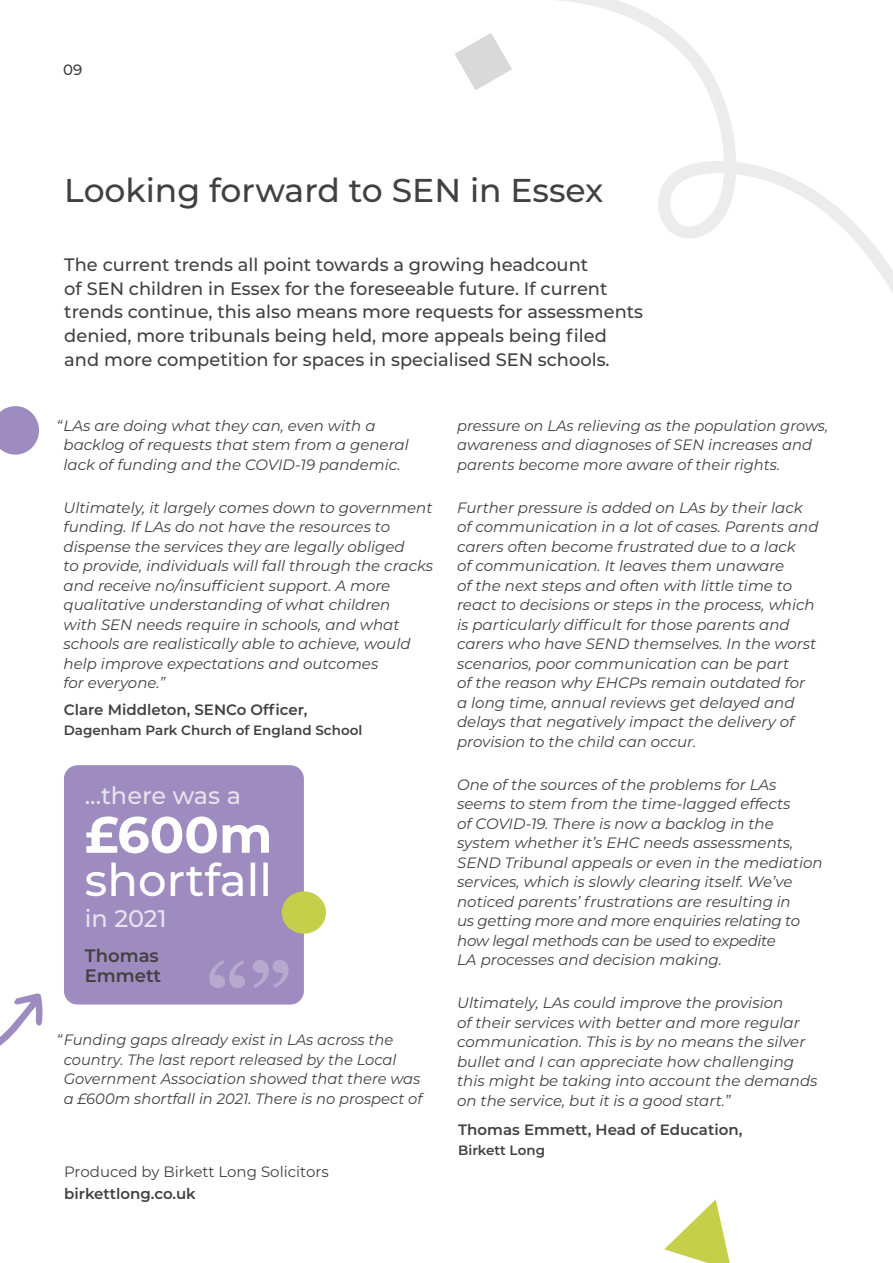
<style>
.page{position:relative;width:893px;height:1263px;background:#fff}
.page>*{position:absolute;margin:0;border:0;box-sizing:border-box;transform-origin:0 0}
.t1{font:700 51px "Montserrat";color:#fff}
.t2{font:500 45px "Montserrat";color:#fff}
.t3{font:500 33px "Montserrat";color:#414141}
.t4{font:500 24px "Montserrat";color:#e7e2ef}
.t5{font:500 18px/24px "Montserrat";color:#414141}
.t6{font:600 18px/19.5px "Montserrat";color:#414141}
.t7{font:italic 15px/19.5px "Montserrat";color:#414141}
.t8{font:600 15px "Montserrat";color:#414141}
.t9{font:15px "Montserrat";color:#414141}
.t10{font:500 15px "Montserrat";color:#414141}
.t11{font:600 13.5px "Montserrat";color:#414141}
</style>
<div class="page">
<svg style="left:559px;top:0;width:334px;height:293px"></svg>
<svg style="left:664px;top:1199px;width:66px;height:64px"></svg>
<svg style="left:455px;top:33px;width:57px;height:57px"></svg>
<svg style="left:0;top:406px;width:39px;height:49px;background:#ae9ec9"></svg>
<svg style="left:0;top:993px;width:43px;height:53px"></svg>
<div style="left:65px;top:766px;width:238px;height:238px;background:#9e8bbf;border-radius:13px"></div>
<div style="left:64px;top:765px;width:240px;height:239px;border:2px solid #9e8bbf;border-radius:13px"></div>
<svg style="left:209px;top:960px;width:80px;height:28px"></svg>
<div style="left:282px;top:891px;width:44px;height:43px;background:#c5cf4a;border-radius:50%"></div>
<p class="t10" style="left:63px;top:59px;width:21px">09</p>
<h3 class="t3" style="left:64px;top:167px;width:541px">Looking forward to SEN in Essex</h3>
<p class="t5" style="left:64px;top:251px;width:580px">The current trends all point towards a growing headcount<br>of SEN children in Essex for the foreseeable future. If current trends continue, this also means more requests for assessments denied, more tribunals being held, more appeals being filed and more competition for spaces in specialised SEN schools.</p>
<p class="t7" style="left:64px;top:415px;width:347px;text-indent:-7px">“LAs are doing what they can, even with a backlog of requests that stem from a general lack of funding and the COVID-19 pandemic.</p>
<p class="t7" style="left:64px;top:497px;width:371px">Ultimately, it largely comes down to government funding. If LAs do not have the resources to dispense the services they are legally obliged<br>to provide, individuals will fall through the cracks and receive no/insufficient support. A more qualitative understanding of what children<br>with SEN needs require in schools, and what schools are realistically able to achieve, would help improve expectations and outcomes<br>for everyone.”</p>
<p class="t8" style="left:64px;top:699px;width:245px">Clare Middleton, SENCo Officer,</p>
<p class="t11" style="left:64px;top:720px;width:300px">Dagenham Park Church of England School</p>
<h3 class="t4" style="left:85px;top:778px;width:158px">...there was a</h3>
<h1 class="t1" style="left:85px;top:798px;width:189px">£600m</h1>
<h2 class="t2" style="left:85px;top:849px;width:189px">shortfall</h2>
<h3 class="t4" style="left:85px;top:902px;width:83px">in 2021</h3>
<p class="t6" style="left:85px;top:945px;width:78px">Thomas<br>Emmett</p>
<p class="t7" style="left:64px;top:1030px;width:360px;text-indent:-7px">“Funding gaps already exist in LAs across the country. The last report released by the Local Government Association showed that there was a £600m shortfall in 2021. There is no prospect of</p>
<p class="t9" style="left:64px;top:1161px;width:266px">Produced by Birkett Long Solicitors</p>
<p class="t8" style="left:64px;top:1183px;width:133px">birkettlong.co.uk</p>
<p class="t7" style="left:457px;top:415px;width:373px">pressure on LAs relieving as the population grows, awareness and diagnoses of SEN increases and parents become more aware of their rights.</p>
<p class="t7" style="left:457px;top:497px;width:363px">Further pressure is added on LAs by their lack of communication in a lot of cases. Parents and carers often become frustrated due to a lack<br>of communication. It leaves them unaware<br>of the next steps and often with little time to react to decisions or steps in the process, which is particularly difficult for those parents and carers who have SEND themselves. In the worst scenarios, poor communication can be part<br>of the reason why EHCPs remain outdated for a long time, annual reviews get delayed and delays that negatively impact the delivery of provision to the child can occur.</p>
<p class="t7" style="left:457px;top:774px;width:367px">One of the sources of the problems for LAs seems to stem from the time-lagged effects<br>of COVID-19. There is now a backlog in the system whether it’s EHC needs assessments, SEND Tribunal appeals or even in the mediation services, which is slowly clearing itself. We’ve noticed parents’ frustrations are resulting in<br>us getting more and more enquiries relating to how legal methods can be used to expedite<br>LA processes and decision making.</p>
<p class="t7" style="left:457px;top:993px;width:362px">Ultimately, LAs could improve the provision<br>of their services with better and more regular communication. This is by no means the silver bullet and I can appreciate how challenging this might be taking into account the demands on the service, but it is a good start.”</p>
<p class="t8" style="left:458px;top:1119px;width:286px">Thomas Emmett, Head of Education,</p>
<p class="t11" style="left:458px;top:1140px;width:88px">Birkett Long</p>
</div>
